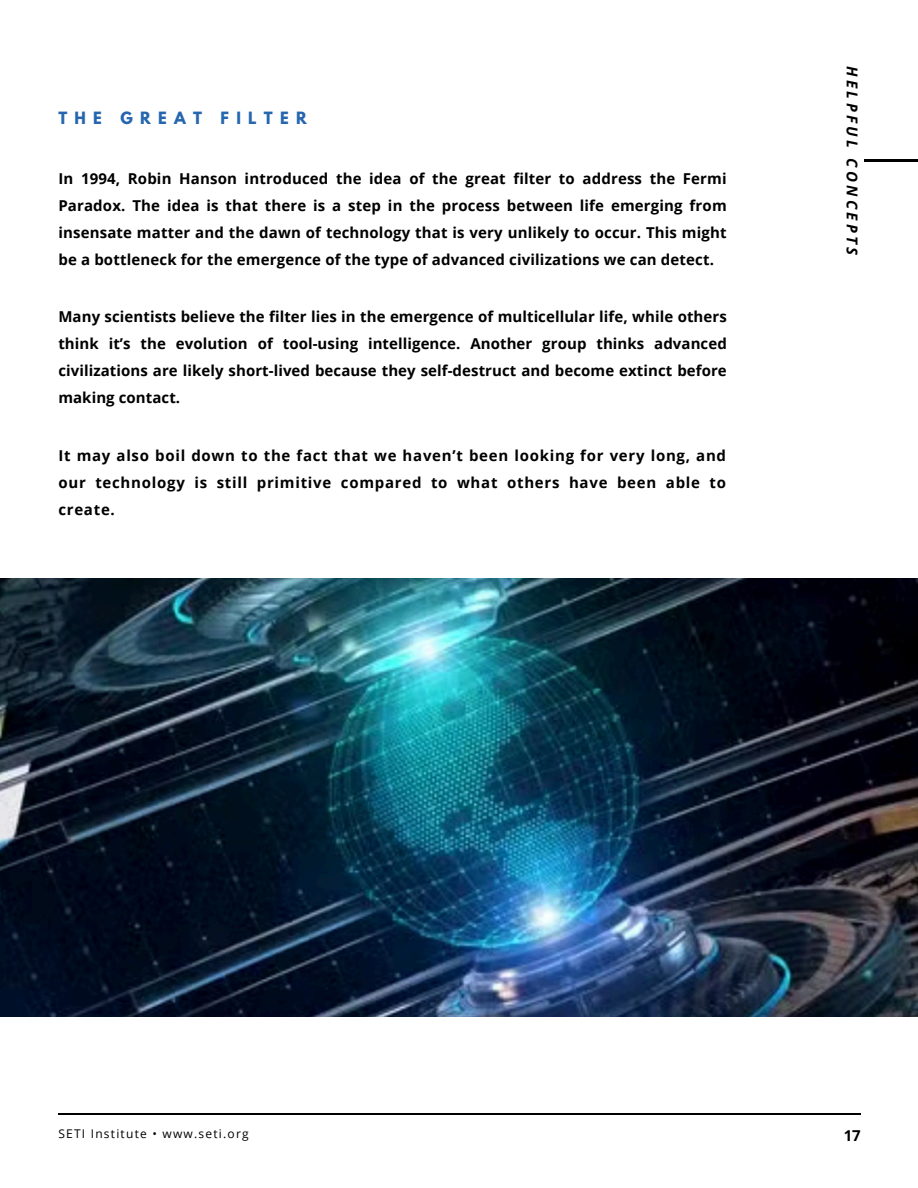
<style>
.page{position:relative;width:918px;height:1188px;background:#fff}
.page>*{position:absolute;margin:0;border:0;box-sizing:border-box;transform-origin:0 0}
.t1{font:700 15px/27px "Open Sans";letter-spacing:.01em;color:#000;text-align:justify}
.t2{font:italic 700 15px "Open Sans";letter-spacing:.225em;color:#000}
.t3{font:700 15px "League Spartan";letter-spacing:.485em;color:#2666af}
.t4{font:12px "Open Sans";letter-spacing:.1em;color:#000}
</style>
<div class="page">
<img style="left:0;top:578px;width:918px;height:438px">
<hr style="left:58px;top:1113px;width:803px;height:2px;background:#000">
<hr style="left:864px;top:159px;width:54px;height:3px;background:#000">
<h2 class="t3" style="left:58px;top:111px;width:250px">THE GREAT FILTER</h2>
<p class="t1" style="left:58px;top:164px;width:670px">In 1994, Robin Hanson introduced the idea of the great filter to address the Fermi Paradox. The idea is that there is a step in the process between life emerging from insensate matter and the dawn of technology that is very unlikely to occur. This might be a bottleneck for the emergence of the type of advanced civilizations we can detect.</p>
<p class="t1" style="left:58px;top:303px;width:670px">Many scientists believe the filter lies in the emergence of multicellular life, while others think it’s the evolution of tool-using intelligence. Another group thinks advanced civilizations are likely short-lived because they self-destruct and become extinct before making contact.</p>
<h2 class="t1" style="left:58px;top:442px;width:669px">It may also boil down to the fact that we haven’t been looking for very long, and our technology is still primitive compared to what others have been able to create.</h2>
<p class="t2" style="left:863px;top:66px;width:191px;rotate:90deg">HELPFUL CONCEPTS</p>
<h2 class="t4" style="left:58px;top:1125px;width:192px">SETI Institute • www.seti.org</h2>
<h1 class="t1" style="left:844px;top:1121px;width:19px">17</h1>
</div>
